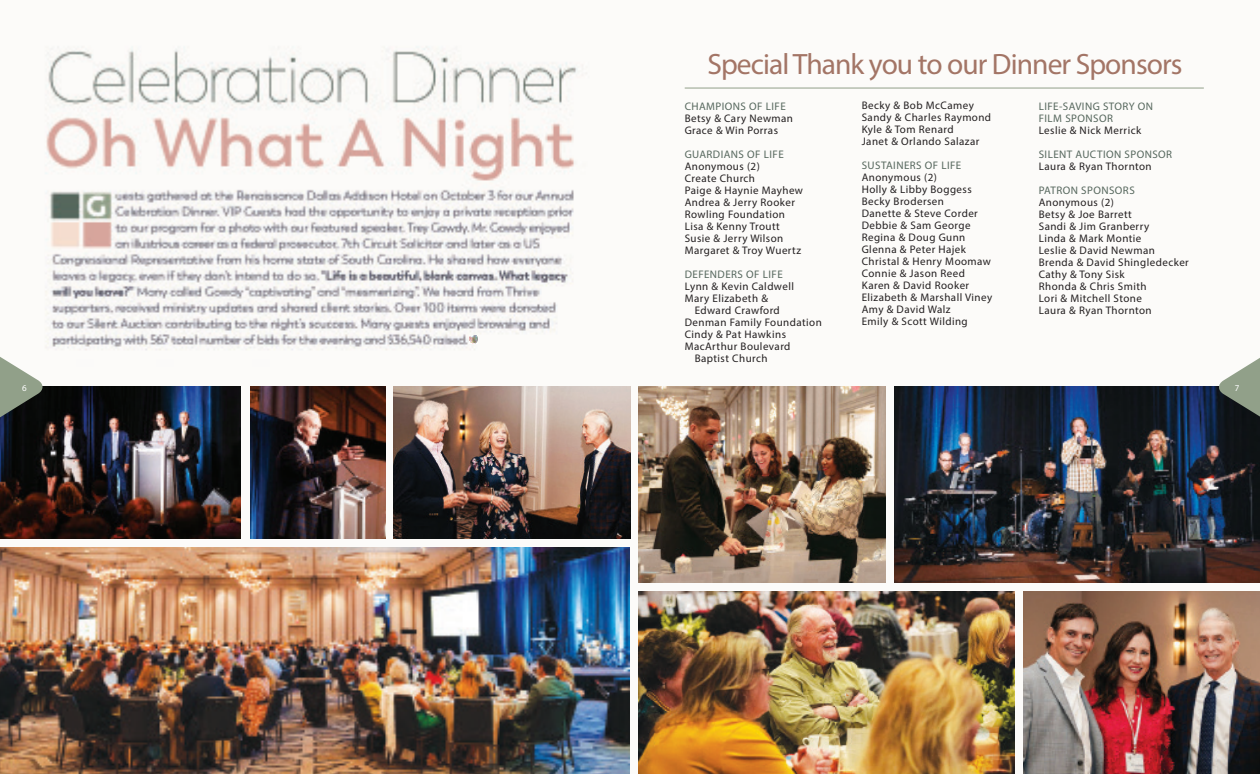
<style>
.page{position:relative;width:1260px;height:774px;background:#fff}
.page>*{position:absolute;margin:0;border:0;box-sizing:border-box;transform-origin:0 0}
.t1{font:29.5px "Myriad Pro";letter-spacing:-.03em;color:#a37566}
.t2{font:11px/12px "Myriad Pro";letter-spacing:.04em;color:#231f20}
.t3{font:11px/12px "Myriad Pro";letter-spacing:.04em;color:#56675d}
.t4{font:9px "Myriad Pro";color:#fff}
</style>
<div class="page">
<img style="left:45px;top:46px;width:1215px;height:728px">
<img style="left:894px;top:386px;width:366px;height:197px">
<img style="left:639px;top:592px;width:376px;height:182px">
<img style="left:0;top:547px;width:630px;height:227px">
<svg style="left:469px;top:335px;width:8px;height:9px"></svg>
<img style="left:639px;top:386px;width:247px;height:197px">
<img style="left:0;top:386px;width:240px;height:153px">
<img style="left:394px;top:386px;width:236px;height:153px">
<img style="left:250px;top:386px;width:135px;height:153px">
<hr style="left:685px;top:88px;width:519px;height:1px;background:#91a089">
<img style="left:1023px;top:592px;width:237px;height:182px">
<svg style="left:0;top:356px;width:44px;height:67px"></svg>
<svg style="left:1217px;top:351px;width:43px;height:72px"></svg>
<h1 class="t1" style="left:707px;top:53px;width:477px">Special Thank you to our Dinner Sponsors</h1>
<p class="t3" style="left:685px;top:101px;width:103px">CHAMPIONS OF LIFE</p>
<p class="t2" style="left:685px;top:113px;width:110px">Betsy &amp; Cary Newman<br>Grace &amp; Win Porras</p>
<p class="t3" style="left:685px;top:149px;width:101px">GUARDIANS OF LIFE</p>
<p class="t2" style="left:685px;top:161px;width:120px">Anonymous (2)<br>Create Church<br>Paige &amp; Haynie Mayhew<br>Andrea &amp; Jerry Rooker<br>Rowling Foundation<br>Lisa &amp; Kenny Troutt<br>Susie &amp; Jerry Wilson<br>Margaret &amp; Troy Wuertz</p>
<p class="t3" style="left:685px;top:269px;width:100px">DEFENDERS OF LIFE</p>
<p class="t2" style="left:685px;top:281px;width:111px">Lynn &amp; Kevin Caldwell<br>Mary Elizabeth &amp;</p>
<p class="t2" style="left:695px;top:305px;width:87px">Edward Crawford</p>
<p class="t2" style="left:685px;top:317px;width:139px">Denman Family Foundation</p>
<p class="t2" style="left:685px;top:329px;width:103px">Cindy &amp; Pat Hawkins</p>
<p class="t2" style="left:685px;top:341px;width:107px">MacArthur Boulevard</p>
<p class="t2" style="left:695px;top:353px;width:74px">Baptist Church</p>
<p class="t2" style="left:862px;top:101px;width:131px">Becky &amp; Bob McCamey<br>Sandy &amp; Charles Raymond<br>Kyle &amp; Tom Renard<br>Janet &amp; Orlando Salazar</p>
<p class="t3" style="left:862px;top:161px;width:101px">SUSTAINERS OF LIFE</p>
<p class="t2" style="left:862px;top:173px;width:132px">Anonymous (2)<br>Holly &amp; Libby Boggess<br>Becky Brodersen<br>Danette &amp; Steve Corder<br>Debbie &amp; Sam George<br>Regina &amp; Doug Gunn<br>Glenna &amp; Peter Hajek<br>Christal &amp; Henry Moomaw<br>Connie &amp; Jason Reed<br>Karen &amp; David Rooker<br>Elizabeth &amp; Marshall Viney<br>Amy &amp; David Walz<br>Emily &amp; Scott Wilding</p>
<p class="t3" style="left:1039px;top:101px;width:116px">LIFE-SAVING STORY ON<br>FILM SPONSOR</p>
<p class="t2" style="left:1039px;top:125px;width:104px">Leslie &amp; Nick Merrick</p>
<p class="t3" style="left:1039px;top:149px;width:135px">SILENT AUCTION SPONSOR</p>
<p class="t2" style="left:1039px;top:161px;width:114px">Laura &amp; Ryan Thornton</p>
<p class="t3" style="left:1039px;top:185px;width:97px">PATRON SPONSORS</p>
<p class="t2" style="left:1039px;top:197px;width:152px">Anonymous (2)<br>Betsy &amp; Joe Barrett<br>Sandi &amp; Jim Granberry<br>Linda &amp; Mark Montie<br>Leslie &amp; David Newman<br>Brenda &amp; David Shingledecker<br>Cathy &amp; Tony Sisk<br>Rhonda &amp; Chris Smith<br>Lori &amp; Mitchell Stone<br>Laura &amp; Ryan Thornton</p>
<p class="t4" style="left:22px;top:384px;width:6px">6</p>
<p class="t4" style="left:1235px;top:384px;width:6px">7</p>
</div>
